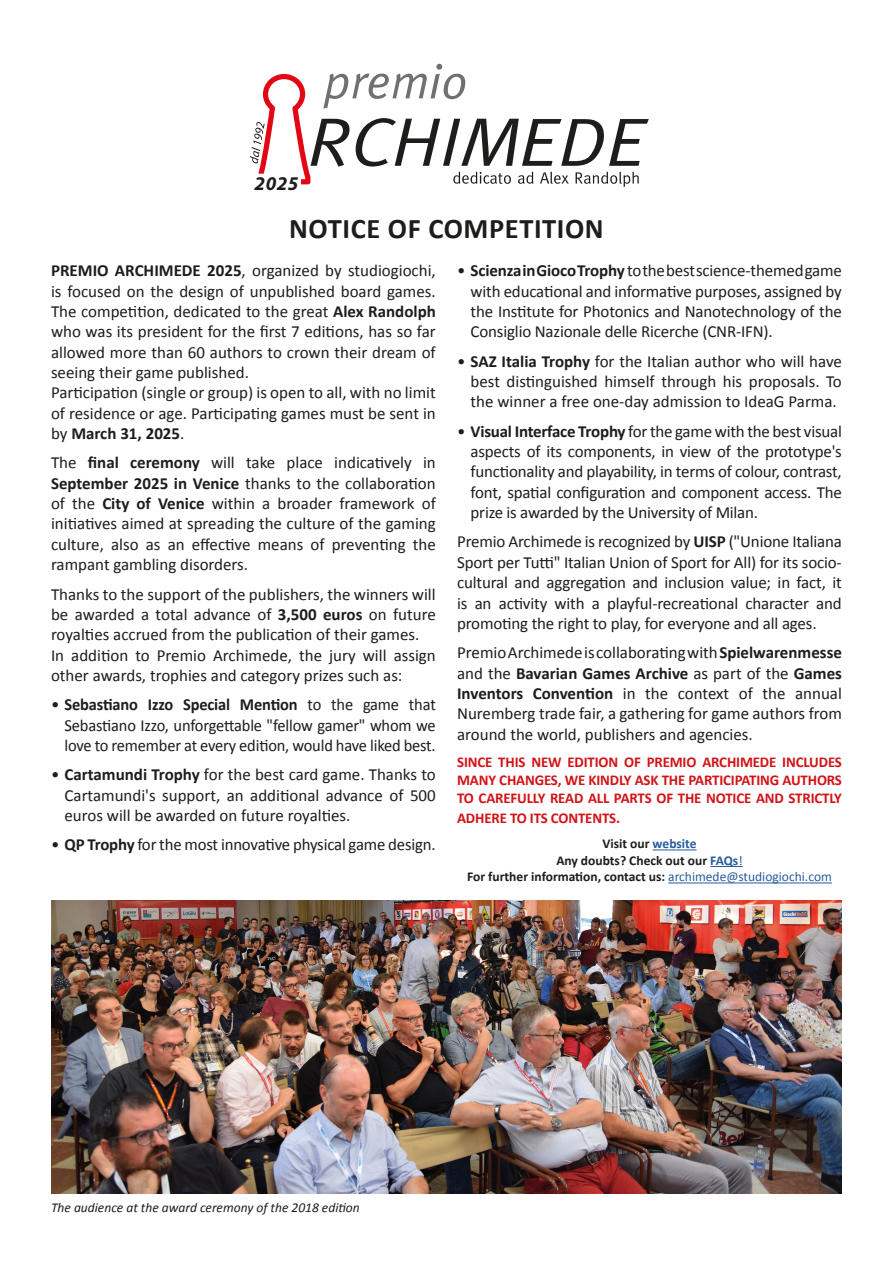
<style>
.page{position:relative;width:893px;height:1263px;background:#fff}
.page>*{position:absolute;margin:0;border:0;box-sizing:border-box;transform-origin:0 0}
.t1{font:700 28.5px "Calibri";letter-spacing:.02em;color:#1d1d1b}
.t2{font:italic 700 19.5px "Myriad Pro";color:#1d1d1b}
.t3{font:16.95px/20.4px "Calibri";color:#1d1d1b;text-align:justify}
.t4{font:700 15px/18px "Calibri";letter-spacing:-.01em;color:#d21317;text-align:justify}
.t5{font:700 13.5px "Calibri";color:#1d1d1b}
.t6{font:italic 13.5px "Calibri";color:#1d1d1b}
.s1{font-weight:700}
.s2{color:#275b9c}
.s3{font-weight:400;color:#275b9c}
</style>
<div class="page">
<hr style="left:653px;top:849px;width:44px;height:1px;background:#275b9c">
<hr style="left:710px;top:866px;width:33px;height:1px;background:#275b9c">
<hr style="left:668px;top:882px;width:164px;height:1px;background:#275b9c">
<svg style="left:250px;top:64px;width:399px;height:123px"></svg>
<img style="left:51px;top:900px;width:791px;height:294px">
<p class="t2" style="left:255px;top:171px;width:45px">2025</p>
<p class="t1" style="left:289px;top:209px;width:316px">NOTICE OF COMPETITION</p>
<p class="t3" style="left:51px;top:260px;width:386px"><span class="s1">PREMIO ARCHIMEDE 2025</span>, organized by studiogiochi, is focused on the design of unpublished board games.<br>The competition, dedicated to the great <span class="s1">Alex Randolph </span>who was its president for the first 7 editions, has so far allowed more than 60 authors to crown their dream of seeing their game published.</p>
<p class="t3" style="left:51px;top:382px;width:386px">Participation (single or group) is open to all, with no limit of residence or age. Participating games must be sent in by <span class="s1">March 31, 2025</span>.</p>
<p class="t3" style="left:51px;top:452px;width:386px">The <span class="s1">final ceremony</span> will take place indicatively in <span class="s1">September 2025 in Venice</span> thanks to the collaboration of the <span class="s1">City of Venice</span> within a broader framework of initiatives aimed at spreading the culture of the gaming culture, also as an effective means of preventing the rampant gambling disorders.</p>
<p class="t3" style="left:51px;top:583px;width:386px">Thanks to the support of the publishers, the winners will be awarded a total advance of <span class="s1">3,500 euros</span> on future royalties accrued from the publication of their games.</p>
<p class="t3" style="left:51px;top:644px;width:386px">In addition to Premio Archimede, the jury will assign other awards, trophies and category prizes such as:</p>
<p class="t3" style="left:65px;top:694px;width:373px;text-indent:-14px">• <span class="s1">Sebastiano Izzo Special Mention</span> to the game that Sebastiano Izzo, unforgettable "fellow gamer" whom we love to remember at every edition, would have liked best.</p>
<p class="t3" style="left:65px;top:764px;width:373px;text-indent:-14px">• <span class="s1">Cartamundi Trophy</span> for the best card game. Thanks to Cartamundi's support, an additional advance of 500 euros will be awarded on future royalties.</p>
<p class="t3" style="left:51px;top:834px;width:386px">• <span class="s1">QP Trophy</span> for the most innovative physical game design.</p>
<p class="t3" style="left:471px;top:260px;width:373px;text-indent:-14px">• <span class="s1">Scienza in Gioco Trophy</span> to the best science-themed game with educational and informative purposes, assigned by the Institute for Photonics and Nanotechnology of the Consiglio Nazionale delle Ricerche (CNR-IFN).</p>
<p class="t3" style="left:471px;top:350px;width:373px;text-indent:-14px">• <span class="s1">SAZ Italia Trophy</span> for the Italian author who will have best distinguished himself through his proposals. To the winner a free one-day admission to IdeaG Parma.</p>
<p class="t3" style="left:471px;top:420px;width:373px;text-indent:-14px">• <span class="s1">Visual Interface Trophy</span> for the game with the best visual aspects of its components, in view of the prototype's functionality and playability, in terms of colour, contrast, font, spatial configuration and component access. The prize is awarded by the University of Milan.</p>
<p class="t3" style="left:457px;top:531px;width:386px">Premio Archimede is recognized by <span class="s1">UISP</span> ("Unione Italiana Sport per Tutti" Italian Union of Sport for All) for its socio&shy;cultural and aggregation and inclusion value; in fact, it is an activity with a playful-recreational character and promoting the right to play, for everyone and all ages.</p>
<p class="t3" style="left:457px;top:641px;width:386px">Premio Archimede is collaborating with <span class="s1">Spielwarenmesse </span>and the <span class="s1">Bavarian Games Archive</span> as part of the <span class="s1">Games Inventors Convention</span> in the context of the annual Nuremberg trade fair, a gathering for game authors from around the world, publishers and agencies.</p>
<p class="t4" style="left:457px;top:752px;width:386px">SINCE THIS NEW EDITION OF PREMIO ARCHIMEDE INCLUDES MANY CHANGES, WE KINDLY ASK THE PARTICIPATING AUTHORS TO CAREFULLY READ ALL PARTS OF THE NOTICE AND STRICTLY</p>
<p class="t4" style="left:457px;top:808px;width:164px">ADHERE TO ITS CONTENTS.</p>
<p class="t5" style="left:602px;top:834px;width:96px">Visit our <span class="s2">website</span></p>
<p class="t5" style="left:556px;top:851px;width:188px">Any doubts? Check out our <span class="s2">FAQs</span><span class="s3">!</span></p>
<p class="t5" style="left:467px;top:867px;width:366px">For further information, contact us: <span class="s3">archimede@studiogiochi.com</span></p>
<p class="t6" style="left:51px;top:1198px;width:310px">The audience at the award ceremony of the 2018 edition</p>
</div>
